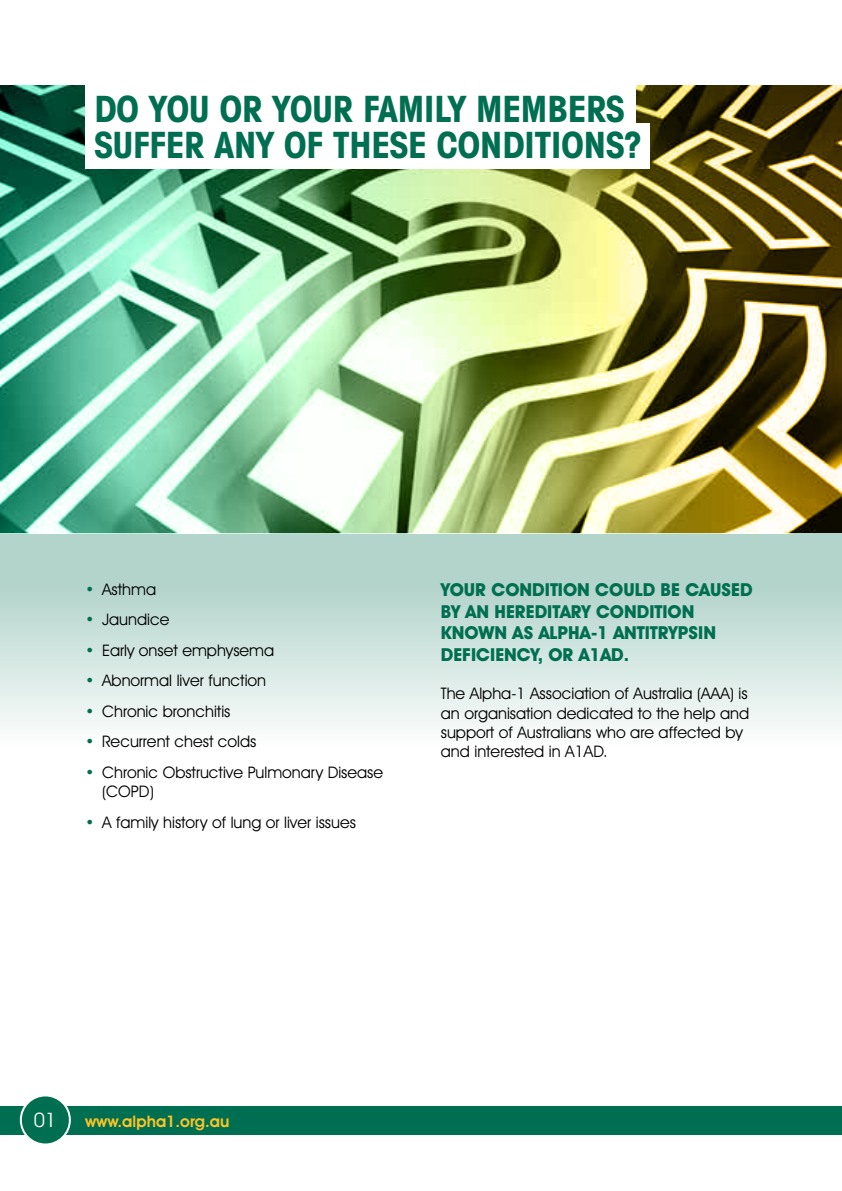
<style>
.page{position:relative;width:842px;height:1191px;background:#fff}
.page>*{position:absolute;margin:0;border:0;box-sizing:border-box;transform-origin:0 0}
.t1{font:700 condensed 36px/36px "Avant Garde IT Cby BT";color:#006f51}
.t2{font:20px "Avant Garde IT Cby BT";color:#fff}
.t3{font:700 18px/21.6px "Avant Garde IT Cby BT";color:#006f51}
.t4{font:16px/19.2px "Avant Garde IT Cby BT";color:#000}
.t5{font:600 16px "Avant Garde IT Cby BT";color:#ffc425}
.s1{color:#006f51}
</style>
<div class="page">
<div style="left:0;top:533px;width:842px;height:214px;background:linear-gradient(to bottom,#a5ccc1,#f8fbfa)"></div>
<img style="left:0;top:85px;width:842px;height:448px">
<div style="left:85px;top:0;width:551px;height:130px;background:#fff"></div>
<div style="left:85px;top:123px;width:564px;height:45px;background:#fff"></div>
<div style="left:0;top:1106px;width:842px;height:28px;background:#006f51"></div>
<div style="left:21px;top:1095px;width:49px;height:49px;background:#006f51;border-radius:50%"></div>
<div style="left:20px;top:1094px;width:51px;height:51px;border:2px solid #fff;border-radius:50%"></div>
<h1 class="t1" style="left:94px;top:91px;width:532px">DO YOU OR YOUR FAMILY MEMBERS<br>SUFFER ANY OF THESE CONDITIO</h1>
<h1 class="t1" style="left:584px;top:127px;width:58px">NS?</h1>
<p class="t4" style="left:85px;top:579px;width:73px"><span class="s1">•</span> Asthma</p>
<p class="t4" style="left:85px;top:609px;width:86px"><span class="s1">•</span> Jaundice</p>
<p class="t4" style="left:85px;top:640px;width:191px"><span class="s1">•</span> Early onset emphysema</p>
<p class="t4" style="left:85px;top:671px;width:183px"><span class="s1">•</span> Abnormal liver function</p>
<p class="t4" style="left:85px;top:701px;width:147px"><span class="s1">•</span> Chronic bronchitis</p>
<p class="t4" style="left:85px;top:732px;width:173px"><span class="s1">•</span> Recurrent chest colds</p>
<p class="t4" style="left:102px;top:762px;width:283px;text-indent:-17px"><span class="s1">•</span> Chronic Obstructive Pulmonary Disease (COPD)</p>
<p class="t4" style="left:85px;top:812px;width:272px"><span class="s1">•</span> A family history of lung or liver issues</p>
<p class="t3" style="left:441px;top:579px;width:313px">YOUR CONDITION COULD BE CAUSED<br>BY AN HEREDITARY CONDITION<br>KNOWN AS ALPHA-1 ANTITRYPSIN<br>DEFICIENCY, OR A1AD.</p>
<p class="t4" style="left:441px;top:684px;width:310px">The Alpha-1 Association of Australia (AAA) is an organisation dedicated to the help and support of Australians who are affected by and interested in A1AD.</p>
<p class="t2" style="left:34px;top:1108px;width:24px">01</p>
<p class="t5" style="left:85px;top:1111px;width:146px">www.alpha1.org.au</p>
</div>
